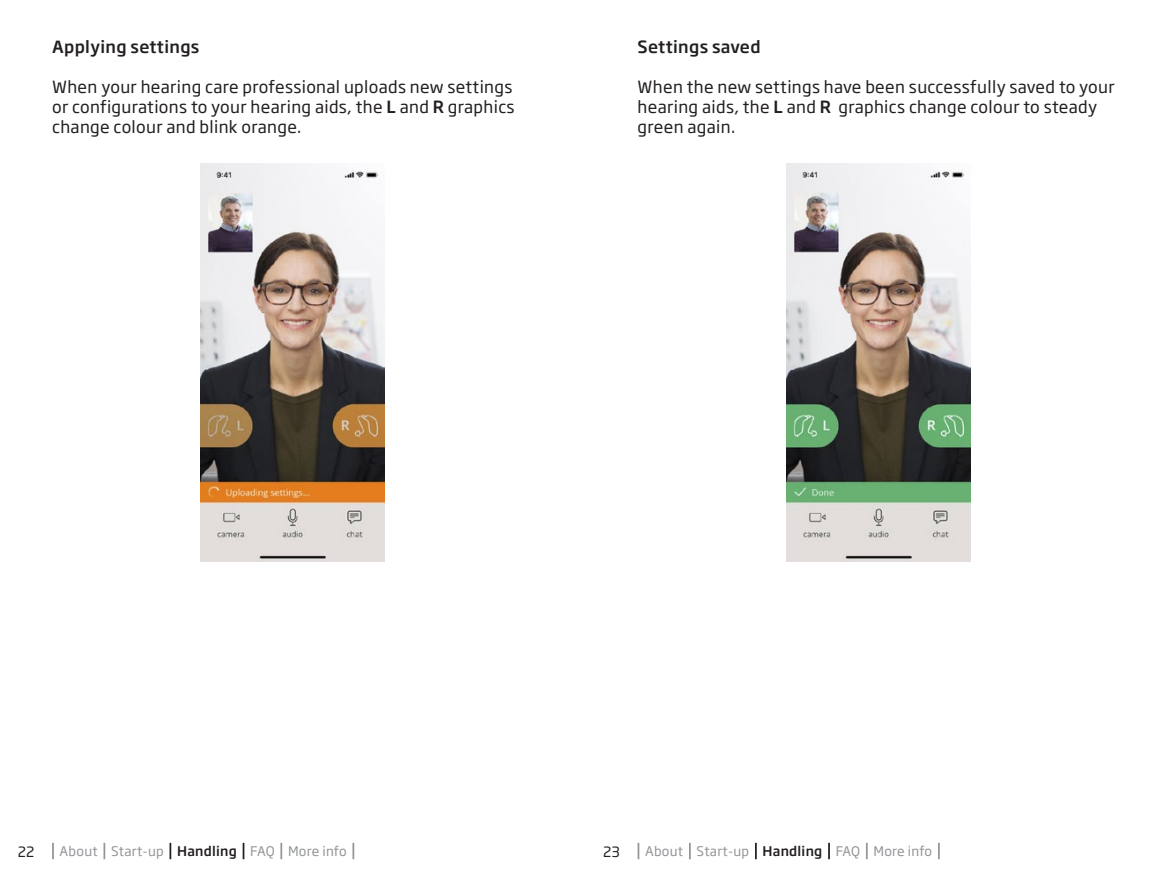
<style>
.page{position:relative;width:1171px;height:883px;background:#fff}
.page>*{position:absolute;margin:0;border:0;box-sizing:border-box;transform-origin:0 0}
.t1{font:16.62px/20.1px "Soho Gothic Pro";letter-spacing:.02em;color:#231f20}
.t2{font:500 16.62px "Soho Gothic Pro";letter-spacing:.02em;color:#231f20}
.t3{font:14px "Soho Gothic Pro";color:#231f20}
.t4{font:13.12px "Soho Gothic Pro";letter-spacing:.02em;color:#939598}
.s1{font-weight:500}
.s2{font-weight:500;color:#231f20}
</style>
<div class="page">
<svg style="left:52px;top:843px;width:2px;height:16px"></svg>
<svg style="left:103px;top:843px;width:2px;height:16px"></svg>
<svg style="left:169px;top:843px;width:2px;height:16px"></svg>
<svg style="left:243px;top:843px;width:1px;height:16px"></svg>
<svg style="left:280px;top:843px;width:2px;height:16px"></svg>
<svg style="left:352px;top:843px;width:2px;height:16px"></svg>
<svg style="left:637px;top:843px;width:2px;height:16px"></svg>
<svg style="left:689px;top:843px;width:2px;height:16px"></svg>
<svg style="left:755px;top:843px;width:2px;height:16px"></svg>
<svg style="left:828px;top:843px;width:2px;height:16px"></svg>
<svg style="left:866px;top:843px;width:1px;height:16px"></svg>
<svg style="left:938px;top:843px;width:2px;height:16px"></svg>
<img style="left:201px;top:164px;width:183px;height:397px">
<img style="left:786px;top:164px;width:184px;height:397px">
<p class="t2" style="left:52px;top:34px;width:149px">Applying settings</p>
<p class="t1" style="left:52px;top:76px;width:464px">When your hearing care professional uploads new settings or configurations to your hearing aids, the <span class="s1">L</span> and <span class="s1">R</span> graphics change colour and blink orange.</p>
<p class="t2" style="left:637px;top:34px;width:125px">Settings saved</p>
<p class="t1" style="left:637px;top:76px;width:479px">When the new settings have been successfully saved to your hearing aids, the <span class="s1">L</span> and <span class="s1">R</span> graphics change colour to steady green again.</p>
<p class="t3" style="left:18px;top:841px;width:18px">22</p>
<p class="t4" style="left:60px;top:841px;width:288px">About Start-up <span class="s2">Handling</span> FAQ More info</p>
<p class="t3" style="left:603px;top:841px;width:18px">23</p>
<p class="t4" style="left:645px;top:841px;width:288px">About Start-up <span class="s2">Handling</span> FAQ More info</p>
</div>
